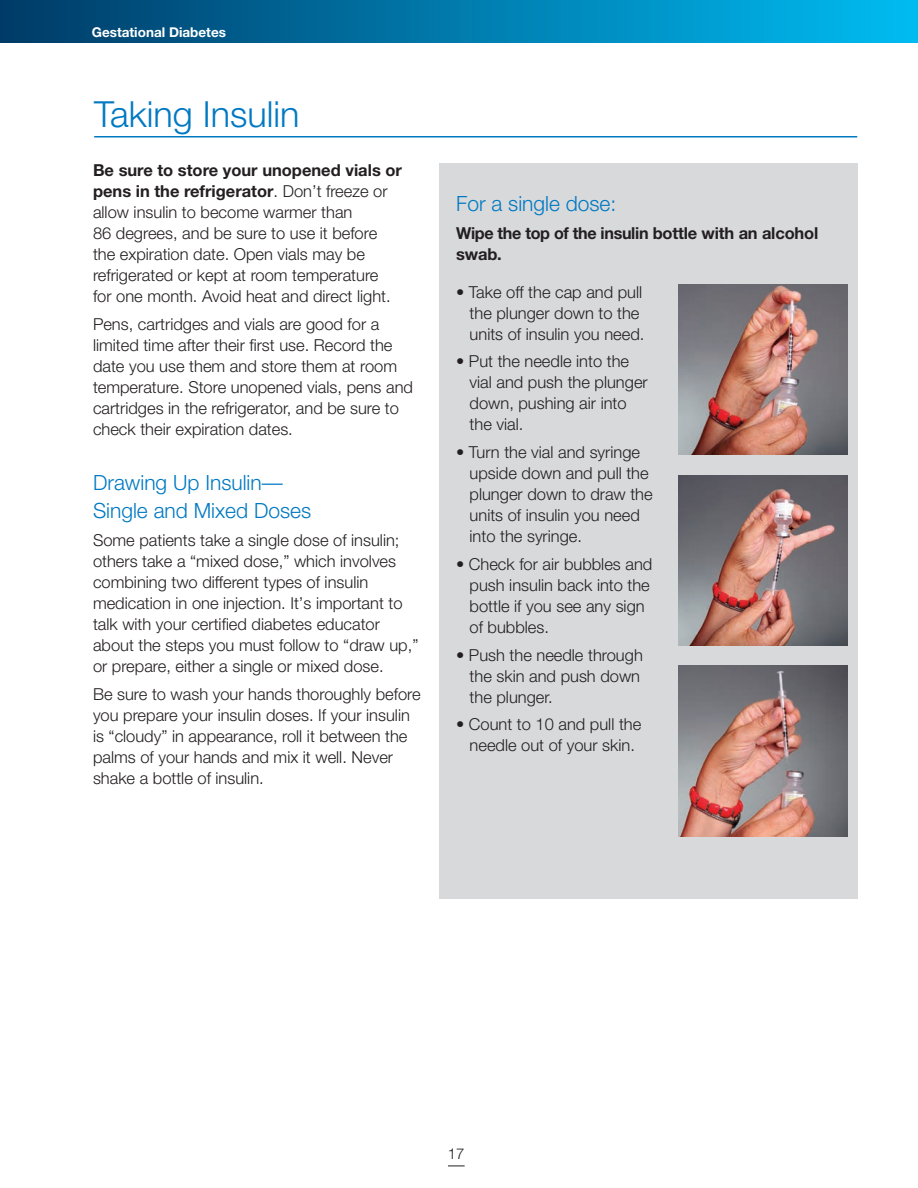
<style>
.page{position:relative;width:918px;height:1188px;background:#fff}
.page>*{position:absolute;margin:0;border:0;box-sizing:border-box;transform-origin:0 0}
.top_header{font:300 36px "Helvetica Neue";color:#0079c2}
.body_text_11_14_hel{font:300 21px "Helvetica Neue";color:#0079c2}
.body_text_11_14_hel-2{font:300 16.5px/21px "Helvetica Neue";color:#231f20}
.body_text_11_14_hel-3{font:700 16.5px/21px "Helvetica Neue";letter-spacing:-.01em;color:#231f20}
.t1{font:300 15px "Helvetica Neue";color:#231f20}
.t2{font:700 13.5px "Helvetica Neue";color:#fff}
.s1{font-weight:700}
</style>
<div class="page">
<svg style="left:448px;top:1166px;width:17px;height:1px"></svg>
<div style="left:0;top:0;width:918px;height:43px;background:linear-gradient(to right,#003a67,#00bcf2)"></div>
<div style="left:440px;top:163px;width:418px;height:736px;background:#d8d9db"></div>
<img style="left:679px;top:666px;width:169px;height:170px">
<img style="left:679px;top:284px;width:169px;height:171px">
<img style="left:679px;top:475px;width:169px;height:170px">
<hr style="left:94px;top:136px;width:763px;height:1px;background:#0079c2">
<p class="t2" style="left:92px;top:24px;width:136px">Gestational Diabetes</p>
<p class="top_header" style="left:94px;top:93px;width:207px">Taking Insulin</p>
<p class="body_text_11_14_hel-2" style="left:93px;top:159px;width:310px"><span class="s1">Be sure to store your unopened vials or pens in the refrigerator</span>. Don’t freeze or allow insulin to become warmer than<br>86 degrees, and be sure to use it before the expiration date. Open vials may be refrigerated or kept at room temperature<br>for one month. Avoid heat and direct light.</p>
<p class="body_text_11_14_hel-2" style="left:93px;top:313px;width:322px">Pens, cartridges and vials are good for a limited time after their first use. Record the date you use them and store them at room temperature. Store unopened vials, pens and cartridges in the refrigerator, and be sure to check their expiration dates.</p>
<p class="body_text_11_14_hel" style="left:93px;top:470px;width:191px">Drawing Up Insulin—</p>
<p class="body_text_11_14_hel" style="left:93px;top:498px;width:220px">Single and Mixed Doses</p>
<p class="body_text_11_14_hel-2" style="left:93px;top:529px;width:327px">Some patients take a single dose of insulin; others take a “mixed dose,” which involves combining two different types of insulin medication in one injection. It’s important to talk with your certified diabetes educator about the steps you must follow to “draw up,” or prepare, either a single or mixed dose.</p>
<p class="body_text_11_14_hel-2" style="left:93px;top:683px;width:329px">Be sure to wash your hands thoroughly before you prepare your insulin doses. If your insulin is “cloudy” in appearance, roll it between the palms of your hands and mix it well. Never shake a bottle of insulin.</p>
<p class="body_text_11_14_hel" style="left:456px;top:191px;width:162px">For a single dose:</p>
<p class="body_text_11_14_hel-3" style="left:456px;top:222px;width:364px">Wipe the top of the insulin bottle with an alcohol swab.</p>
<p class="body_text_11_14_hel-2" style="left:470px;top:281px;width:176px;text-indent:-13px">• Take off the cap and pull the plunger down to the units of insulin you need.</p>
<p class="body_text_11_14_hel-2" style="left:470px;top:351px;width:180px;text-indent:-13px">• Put the needle into the vial and push the plunger down, pushing air into the vial.</p>
<p class="body_text_11_14_hel-2" style="left:470px;top:441px;width:185px;text-indent:-13px">• Turn the vial and syringe upside down and pull the plunger down to draw the units of insulin you need into the syringe.</p>
<p class="body_text_11_14_hel-2" style="left:470px;top:553px;width:184px;text-indent:-13px">• Check for air bubbles and push insulin back into the bottle if you see any sign of bubbles.</p>
<p class="body_text_11_14_hel-2" style="left:470px;top:644px;width:175px;text-indent:-13px">• Push the needle through the skin and push down the plunger.</p>
<p class="body_text_11_14_hel-2" style="left:456px;top:714px;width:187px;text-align:center">• Count to 10 and pull the needle out of your skin.</p>
<p class="t1" style="left:448px;top:1144px;width:18px">17</p>
</div>
